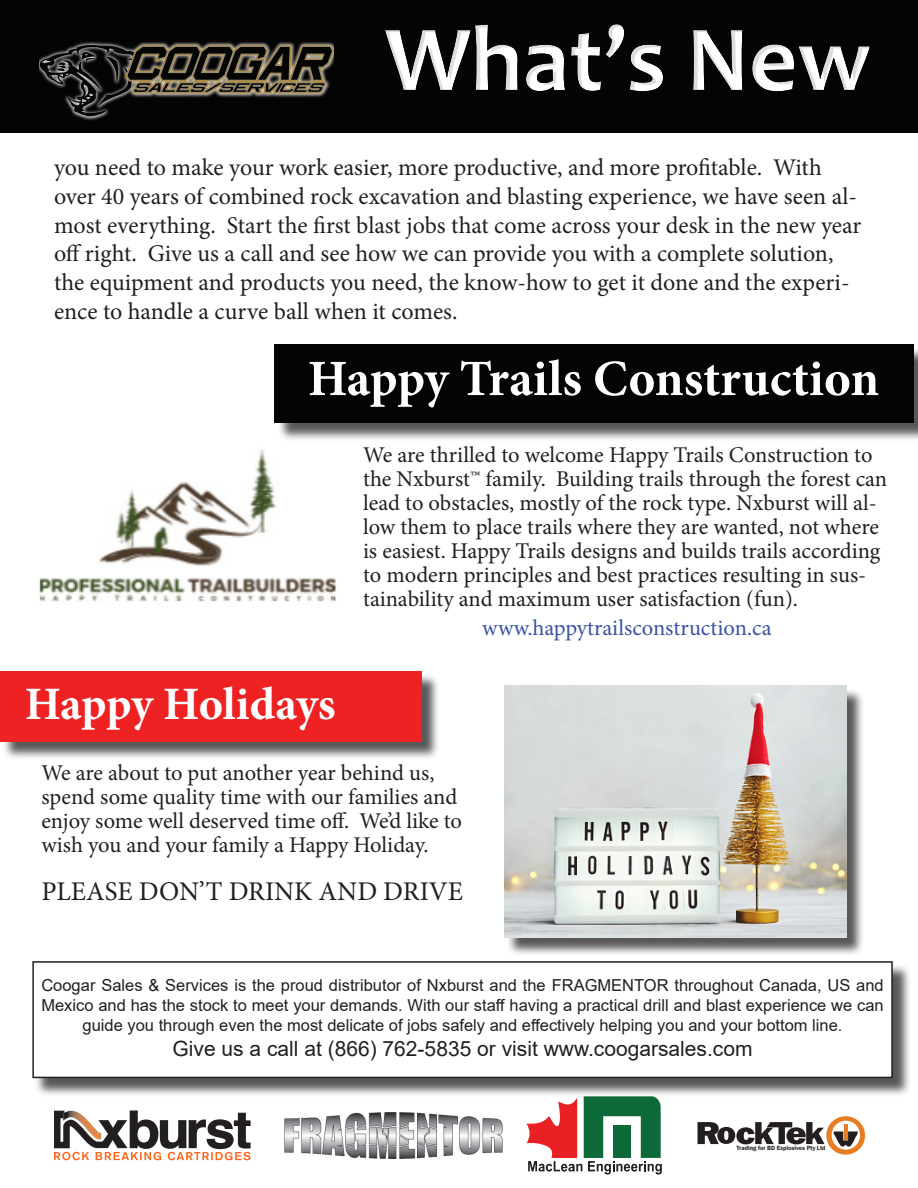
<style>
.page{position:relative;width:918px;height:1188px;background:#fff}
.page>*{position:absolute;margin:0;border:0;box-sizing:border-box;transform-origin:0 0}
.t1{font:700 94.05px "Candara";color:#fff}
.t2{font:700 51px "Minion Pro";letter-spacing:-.005em;color:#fff}
.t3{font:700 46.5px "Minion Pro";letter-spacing:-.005em;color:#fff}
.t4{font:27px "Minion Pro";color:#231f20}
.t5{font:24px/28.8px "Minion Pro";letter-spacing:-.005em;color:#231f20}
.t6{font:22.5px/24px "Minion Pro";color:#231f20}
.t7{font:22.5px "Minion Pro";color:#3a53a3}
.t8{font:21px "Arial";color:#231f20}
.t9{font:16.5px/19.8px "Arial";color:#231f20;text-align:center}
.t10{font:600 6.15px "Franklin Gothic";color:#231f20}
</style>
<div class="page">
<svg style="left:54px;top:1111px;width:197px;height:49px"></svg>
<img style="left:284px;top:1112px;width:219px;height:47px">
<svg style="left:527px;top:1097px;width:135px;height:77px"></svg>
<svg style="left:698px;top:1116px;width:167px;height:39px"></svg>
<div style="left:0;top:0;width:918px;height:133px;background:#040503"></div>
<div style="left:40px;top:41px;width:294px;height:80px;background:#fff;opacity:.85"></div>
<svg style="left:40px;top:45px;width:294px;height:71px"></svg>
<div style="left:35px;top:963px;width:876px;height:134px;background:#231f20;opacity:.75"></div>
<div style="left:33px;top:962px;width:859px;height:115px;background:#fff"></div>
<div style="left:32px;top:961px;width:861px;height:117px;border:2px solid #231f20"></div>
<div style="left:2px;top:674px;width:438px;height:87px;background:#231f20;opacity:.75"></div>
<div style="left:0;top:671px;width:421px;height:71px;background:#ee2123"></div>
<div style="left:277px;top:347px;width:641px;height:95px;background:#231f20;opacity:.75"></div>
<div style="left:274px;top:345px;width:640px;height:78px;background:#040503"></div>
<img style="left:39px;top:449px;width:299px;height:153px">
<div style="left:506px;top:688px;width:359px;height:268px;background:#231f20;opacity:.75"></div>
<img style="left:504px;top:686px;width:342px;height:252px">
<h1 class="t1" style="left:385px;top:0;width:488px">What’s New</h1>
<p class="t5" style="left:54px;top:153px;width:809px">you need to make your work easier, more productive, and more profitable. With over 40 years of combined rock excavation and blasting experience, we have seen al&shy;most everything. Start the first blast jobs that come across your desk in the new year off right. Give us a call and see how we can provide you with a complete solution, the equipment and products you need, the know-how to get it done and the experi&shy;ence to handle a curve ball when it comes.</p>
<p class="t2" style="left:308px;top:343px;width:573px">Happy Trails Construction</p>
<p class="t6" style="left:363px;top:443px;width:526px">We are thrilled to welcome Happy Trails Construction to the Nxburst™ family. Building trails through the forest can lead to obstacles, mostly of the rock type. Nxburst will al&shy;low them to place trails where they are wanted, not where is easiest. Happy Trails designs and builds trails according to modern principles and best practices resulting in sus&shy;tainability and maximum user satisfaction (fun).</p>
<p class="t7" style="left:482px;top:612px;width:291px">www.happytrailsconstruction.ca</p>
<p class="t3" style="left:25px;top:672px;width:312px">Happy Holidays</p>
<p class="t6" style="left:41px;top:761px;width:422px">We are about to put another year behind us, spend some quality time with our families and enjoy some well deserved time off. We’d like to wish you and your family a Happy Holiday.</p>
<p class="t4" style="left:41px;top:873px;width:423px">PLEASE DON’T DRINK AND DRIVE</p>
<p class="t9" style="left:41px;top:975px;width:844px">Coogar Sales &amp; Services is the proud distributor of Nxburst and the FRAGMENTOR throughout Canada, US and<br>Mexico and has the stock to meet your demands. With our staff having a practical drill and blast experience we can guide you through even the most delicate of jobs safely and effectively helping you and your bottom line.</p>
<p class="t8" style="left:173px;top:1034px;width:582px">Give us a call at (866) 762-5835 or visit www.coogarsales.com</p>
<p class="t10" style="left:736px;top:1144px;width:91px">Trading for BD Explosives Pty Ltd</p>
</div>
